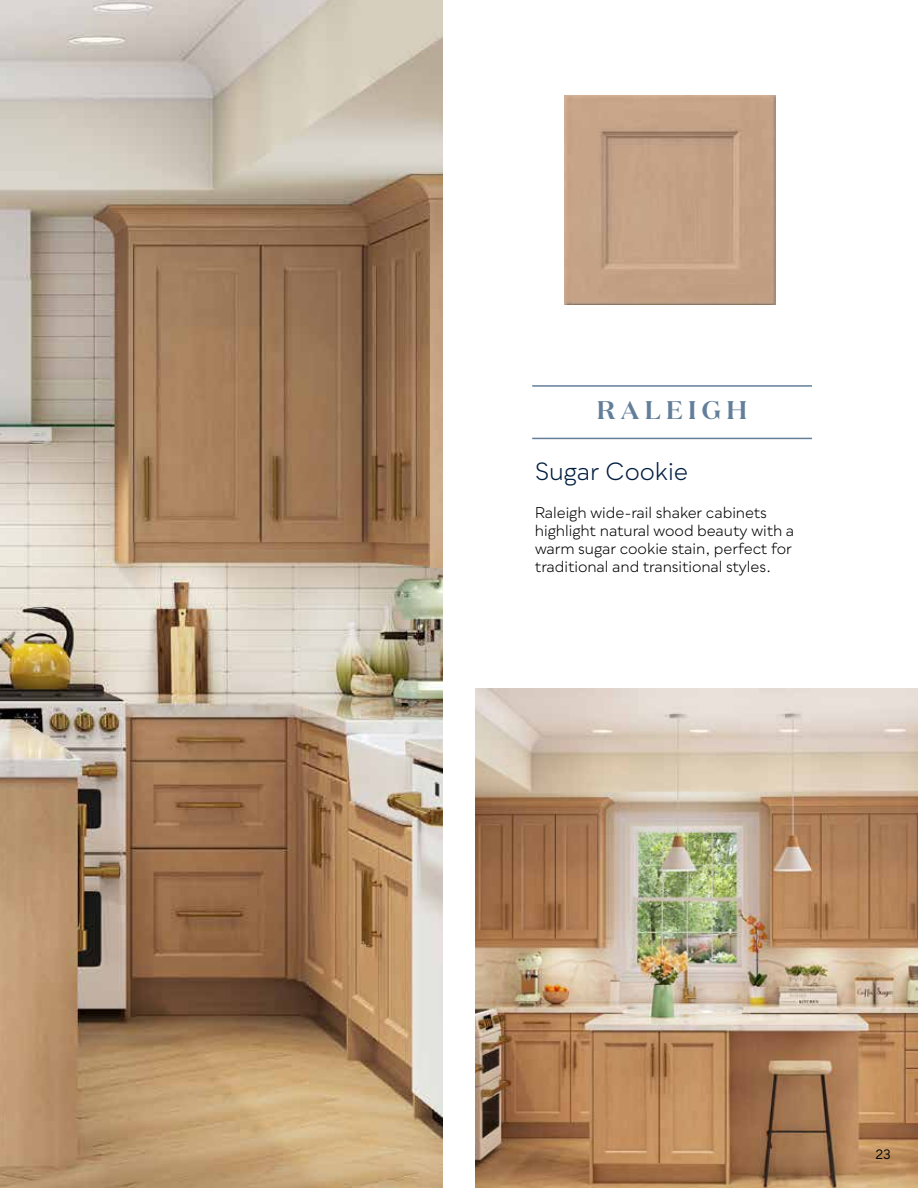
<style>
.page{position:relative;width:918px;height:1188px;background:#fff}
.page>*{position:absolute;margin:0;border:0;box-sizing:border-box;transform-origin:0 0}
.t1{font:600 25.5px "Domaine Disp";letter-spacing:.21em;color:#627e99}
.t2{font:24px "Qualion";letter-spacing:-.005em;color:#001d40}
.t3{font:15px/18px "Qualion";letter-spacing:-.005em;color:#000}
.t4{font:13.5px "Qualion";color:#000}
</style>
<div class="page">
<img style="left:0;top:0;width:442px;height:1188px">
<img style="left:476px;top:688px;width:442px;height:500px">
<img style="left:564px;top:96px;width:212px;height:209px">
<hr style="left:532px;top:438px;width:280px;height:1px;background:#627e99">
<hr style="left:532px;top:385px;width:280px;height:2px;background:#627e99">
<h1 class="t1" style="left:597px;top:394px;width:152px">RALEIGH</h1>
<h2 class="t2" style="left:535px;top:458px;width:155px">Sugar Cookie</h2>
<p class="t3" style="left:535px;top:504px;width:261px">Raleigh wide-rail shaker cabinets highlight natural wood beauty with a warm sugar cookie stain, perfect for traditional and transitional styles.</p>
<p class="t4" style="left:876px;top:1147px;width:17px">23</p>
</div>
